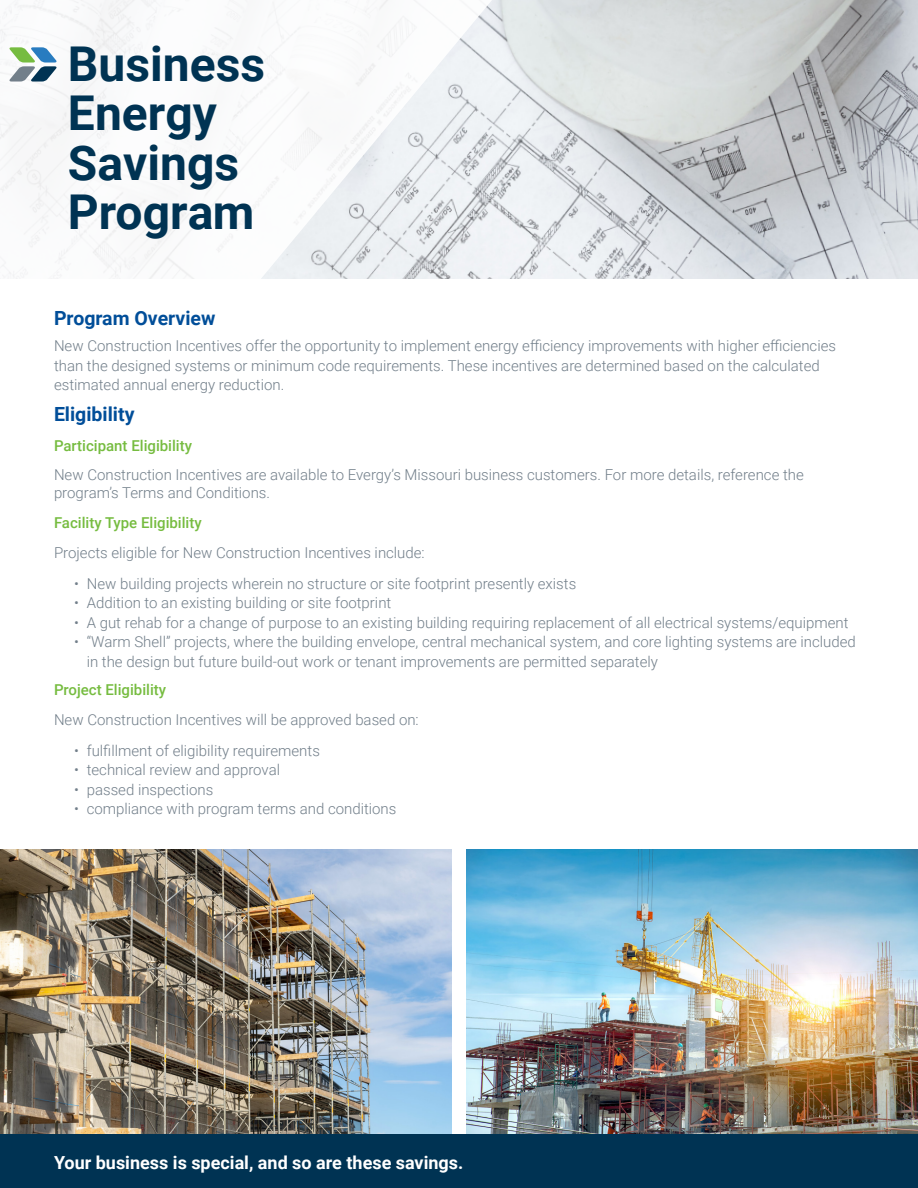
<style>
.page{position:relative;width:918px;height:1188px;background:#fff}
.page>*{position:absolute;margin:0;border:0;box-sizing:border-box;transform-origin:0 0}
.t1{font:700 48px/49.5px "Roboto";color:#003353}
.Body_Copy{font:700 19.5px "Roboto";color:#014e99}
.Body_Copy-2{font:700 18px "Roboto";color:#fff}
.Body_Copy-3{font:300 15px/19.5px "Roboto";color:#727f8a}
.Body_Copy-4{font:500 15px "Roboto";color:#76bc40}
</style>
<div class="page">
<img style="left:466px;top:850px;width:452px;height:284px">
<img style="left:0;top:850px;width:451px;height:284px">
<div style="left:0;top:1134px;width:918px;height:54px;background:#003353"></div>
<img style="left:503px;top:0;width:415px;height:279px">
<svg style="left:0;top:0;width:503px;height:279px"></svg>
<svg style="left:9px;top:47px;width:48px;height:35px"></svg>
<h1 class="t1" style="left:68px;top:37px;width:199px">Business<br>Energy<br>Savings<br>Program</h1>
<p class="Body_Copy" style="left:54px;top:304px;width:163px">Program Overview</p>
<p class="Body_Copy-3" style="left:54px;top:336px;width:784px">New Construction Incentives offer the opportunity to implement energy efficiency improvements with higher efficiencies than the designed systems or minimum code requirements. These incentives are determined based on the calculated estimated annual energy reduction.</p>
<p class="Body_Copy" style="left:54px;top:400px;width:82px">Eligibility</p>
<p class="Body_Copy-4" style="left:54px;top:435px;width:140px">Participant Eligibility</p>
<p class="Body_Copy-3" style="left:54px;top:465px;width:751px;line-height:18px">New Construction Incentives are available to Evergy’s Missouri business customers. For more details, reference the program’s Terms and Conditions.</p>
<p class="Body_Copy-4" style="left:54px;top:512px;width:149px">Facility Type Eligibility</p>
<p class="Body_Copy-3" style="left:54px;top:543px;width:372px">Projects eligible for New Construction Incentives include:</p>
<p class="Body_Copy-3" style="left:74px;top:573px;width:504px">• New building projects wherein no structure or site footprint presently exists</p>
<p class="Body_Copy-3" style="left:74px;top:592px;width:319px">• Addition to an existing building or site footprint</p>
<p class="Body_Copy-3" style="left:74px;top:612px;width:776px">• A gut rehab for a change of purpose to an existing building requiring replacement of all electrical systems/equipment</p>
<p class="Body_Copy-3" style="left:87px;top:631px;width:771px;text-indent:-12px">• “Warm Shell” projects, where the building envelope, central mechanical system, and core lighting systems are included in the design but future build-out work or tenant improvements are permitted separately</p>
<p class="Body_Copy-4" style="left:54px;top:679px;width:114px">Project Eligibility</p>
<p class="Body_Copy-3" style="left:54px;top:710px;width:366px">New Construction Incentives will be approved based on:</p>
<p class="Body_Copy-3" style="left:74px;top:740px;width:247px">• fulfillment of eligibility requirements</p>
<p class="Body_Copy-3" style="left:74px;top:760px;width:207px">• technical review and approval</p>
<p class="Body_Copy-3" style="left:74px;top:779px;width:141px">• passed inspections</p>
<p class="Body_Copy-3" style="left:74px;top:799px;width:324px">• compliance with program terms and conditions</p>
<p class="Body_Copy-2" style="left:54px;top:1149px;width:411px">Your business is special, and so are these savings.</p>
</div>
